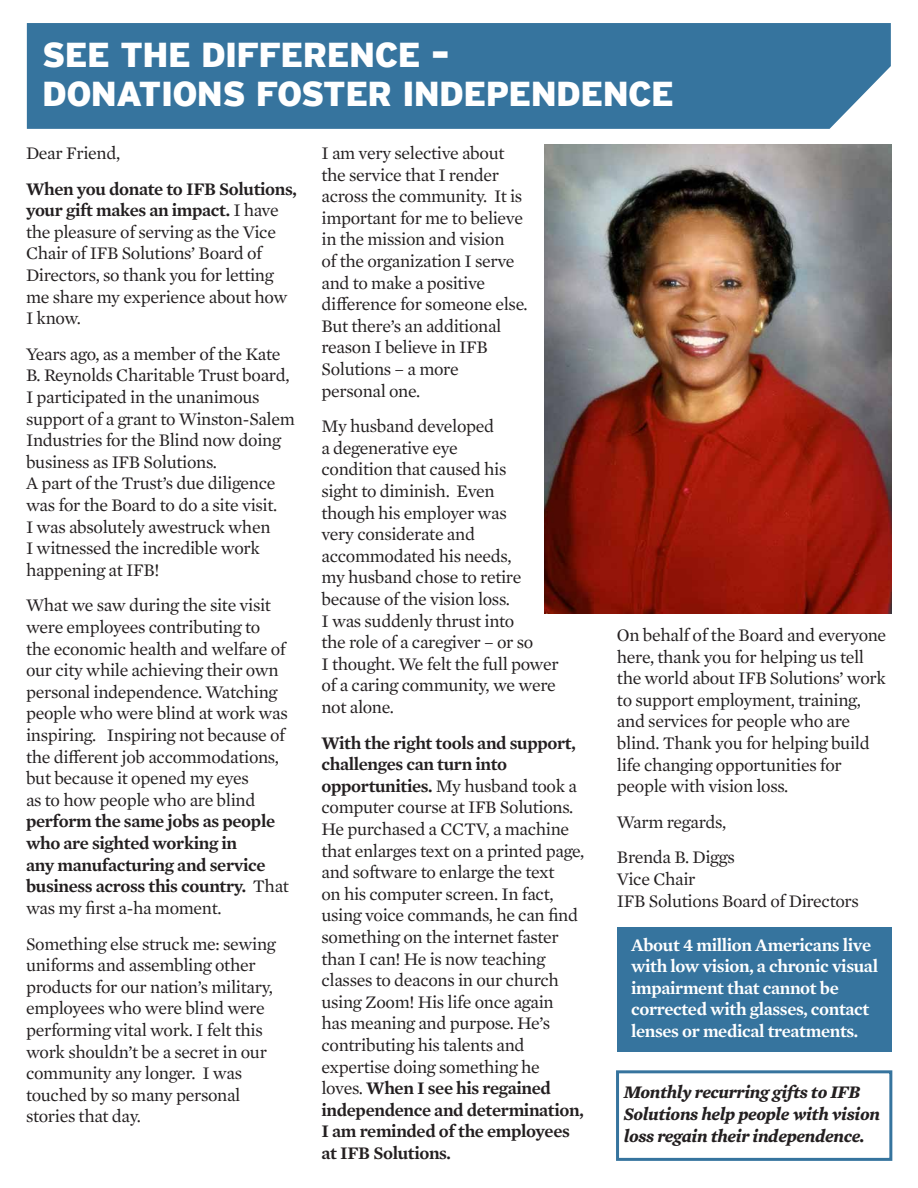
<style>
.page{position:relative;width:918px;height:1188px;background:#fff}
.page>*{position:absolute;margin:0;border:0;box-sizing:border-box;transform-origin:0 0}
.t1{font:900 34.5px/39px "Interstate";letter-spacing:-.02em;color:#fff}
.t2{font:18px/21.6px "Mercury Text G1";letter-spacing:-.02em;color:#231f20}
.t3{font:600 18px/21.6px "Mercury Text G1";letter-spacing:-.02em;color:#fff}
.t4{font:600 18px/21.6px "Mercury Text G1";letter-spacing:-.02em;color:#231f20}
.t5{font:italic 700 18px/21.6px "Mercury Text G1";letter-spacing:-.02em;color:#231f20}
.s1{font-weight:600}
.s2{font-weight:400}
</style>
<div class="page">
<img style="left:545px;top:145px;width:346px;height:468px">
<div style="left:27px;top:23px;width:864px;height:106px;background:#36749e"></div>
<div style="left:616px;top:1070px;width:276px;height:91px;border:3px solid #36749e"></div>
<div style="left:618px;top:927px;width:274px;height:124px;background:#36749e"></div>
<h1 class="t1" style="left:42px;top:35px;width:633px">SEE THE DIFFERENCE –<br>DONATIONS FOSTER INDEPENDENCE</h1>
<p class="t2" style="left:26px;top:141px;width:96px">Dear Friend,</p>
<p class="t2" style="left:26px;top:177px;width:272px"><span class="s1">When you donate to IFB Solutions, your gift makes an impact.</span> I have the pleasure of serving as the Vice<br>Chair of IFB Solutions’ Board of<br>Directors, so thank you for letting me share my experience about how<br>I know.</p>
<p class="t2" style="left:26px;top:342px;width:270px">Years ago, as a member of the Kate<br>B. Reynolds Charitable Trust board,<br>I participated in the unanimous support of a grant to Winston-Salem<br>Industries for the Blind now doing business as IFB Solutions.<br>A part of the Trust’s due diligence was for the Board to do a site visit.<br>I was absolutely awestruck when<br>I witnessed the incredible work happening at IFB!</p>
<p class="t2" style="left:26px;top:594px;width:263px">What we saw during the site visit were employees contributing to the economic health and welfare of our city while achieving their own personal independence. Watching people who were blind at work was inspiring. Inspiring not because of the different job accommodations, but because it opened my eyes<br>as to how people who are blind</p>
<p class="t4" style="left:26px;top:810px;width:264px">perform the same jobs as people who are sighted working in<br>any manufacturing and service business across this country. <span class="s2">That was my first a-ha moment.</span></p>
<p class="t2" style="left:26px;top:932px;width:251px">Something else struck me: sewing uniforms and assembling other products for our nation’s military, employees who were blind were performing vital work. I felt this work shouldn’t be a secret in our community any longer. I was touched by so many personal stories that day.</p>
<p class="t2" style="left:322px;top:141px;width:208px">I am very selective about the service that I render across the community. It is important for me to believe in the mission and vision<br>of the organization I serve and to make a positive difference for someone else.<br>But there’s an additional reason I believe in IFB<br>Solutions – a more<br>personal one.</p>
<p class="t2" style="left:322px;top:414px;width:239px">My husband developed<br>a degenerative eye<br>condition that caused his<br>sight to diminish. Even<br>though his employer was<br>very considerate and accommodated his needs,<br>my husband chose to retire because of the vision loss.<br>I was suddenly thrust into<br>the role of a caregiver – or so<br>I thought. We felt the full power of a caring community, we were not alone.</p>
<p class="t2" style="left:322px;top:731px;width:264px"><span class="s1">With the right tools and support, challenges can turn into opportunities.</span> My husband took a computer course at IFB Solutions.<br>He purchased a CCTV, a machine that enlarges text on a printed page, and software to enlarge the text<br>on his computer screen. In fact, using voice commands, he can find something on the internet faster than I can! He is now teaching classes to deacons in our church using Zoom! His life once again<br>has meaning and purpose. He’s contributing his talents and expertise doing something he loves. <span class="s1">When I see his regained independence and determination,<br>I am reminded of the employees at IFB Solutions.</span></p>
<p class="t2" style="left:617px;top:623px;width:271px">On behalf of the Board and everyone here, thank you for helping us tell the world about IFB Solutions’ work to support employment, training, and services for people who are blind. Thank you for helping build life changing opportunities for people with vision loss.</p>
<p class="t2" style="left:617px;top:803px;width:119px;line-height:35.7px">Warm regards,<br>Brenda B. Diggs</p>
<p class="t2" style="left:617px;top:867px;width:244px">Vice Chair<br>IFB Solutions Board of Directors</p>
<p class="t3" style="left:631px;top:933px;width:249px">About 4 million Americans live with low vision, a chronic visual impairment that cannot be corrected with glasses, contact lenses or medical treatments.</p>
<p class="t5" style="left:624px;top:1081px;width:258px">Monthly recurring gifts to IFB<br>Solutions help people with vision loss regain their independence.</p>
</div>
